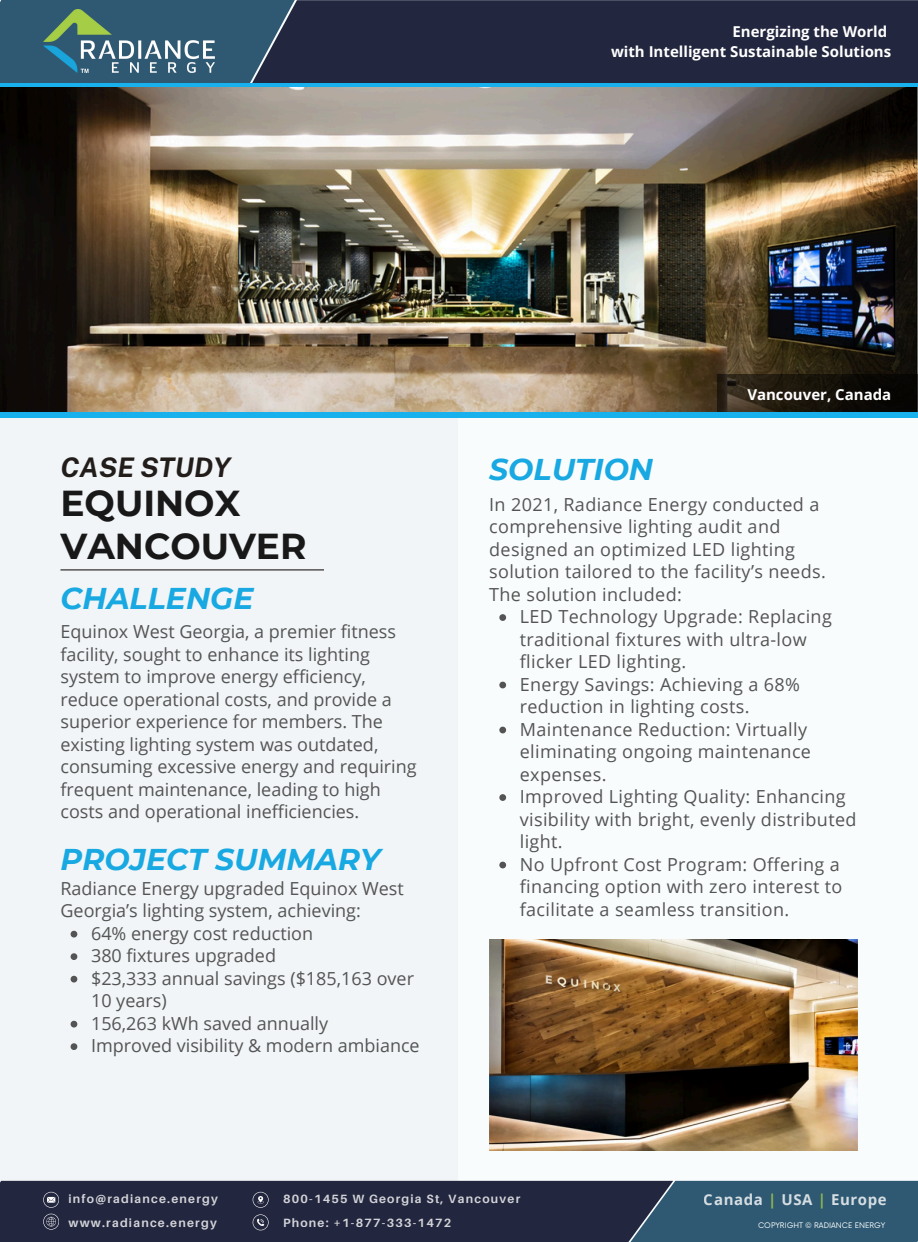
<style>
.page{position:relative;width:918px;height:1242px;background:#f9fcfd}
.page>*{position:absolute;margin:0;border:0;box-sizing:border-box;transform-origin:0 0}
.t1{font:700 36px/42.8px "Montserrat";color:#000}
.t2{font:italic 700 30px "Montserrat";color:#18a8e2}
.t3{font:italic 700 27px "Public Sans";color:#221d1a}
.t4{font:18px/22.5px "Open Sans";letter-spacing:.02em;color:#545454}
.t5{font:18px/22.5px "Open Sans";color:#545454}
.t6{font:700 15px/20.2px "Open Sans";color:#fff;text-align:right}
.t7{font:700 15px "Open Sans";letter-spacing:.04em;color:#fff}
.t8{font:700 12px/24px "Aileron";letter-spacing:.1em;color:#fff}
.t9{font:7.5px "Now";color:#fff}
.s1{color:#a5cf48}
</style>
<div class="page">
<div style="left:295px;top:0;width:623px;height:83px;background:#22263e"></div>
<svg style="left:0;top:0;width:295px;height:83px;background:#3d6375"></svg>
<div style="left:0;top:393px;width:458px;height:821px;background:#f1f5f7"></div>
<svg style="left:0;top:1181px;width:918px;height:61px;background:#27364e"></svg>
<hr style="left:60px;top:569px;width:264px;height:1px;background:#221d1a">
<div style="left:0;top:83px;width:918px;height:335px;background:#19b1ed"></div>
<img style="left:0;top:87px;width:918px;height:324px">
<svg style="left:717px;top:374px;width:201px;height:37px;background:#1b150d"></svg>
<img style="left:489px;top:940px;width:369px;height:210px">
<svg style="left:71px;top:931px;width:6px;height:7px"></svg>
<svg style="left:71px;top:953px;width:6px;height:7px"></svg>
<svg style="left:71px;top:976px;width:6px;height:7px"></svg>
<svg style="left:71px;top:1021px;width:6px;height:7px"></svg>
<svg style="left:71px;top:1043px;width:6px;height:7px"></svg>
<svg style="left:499px;top:614px;width:7px;height:7px"></svg>
<svg style="left:499px;top:682px;width:7px;height:6px"></svg>
<svg style="left:499px;top:727px;width:7px;height:6px"></svg>
<svg style="left:499px;top:794px;width:7px;height:7px"></svg>
<svg style="left:499px;top:862px;width:7px;height:6px"></svg>
<p class="t6" style="left:611px;top:21px;width:282px">Energizing the World<br>with Intelligent Sustainable Solutions</p>
<h5 class="t3" style="left:60px;top:451px;width:172px">CASE STUDY</h5>
<h1 class="t1" style="left:60px;top:482px;width:248px">EQUINOX<br>VANCOUVER</h1>
<p class="t2" style="left:60px;top:580px;width:195px">CHALLENGE</p>
<h5 class="t5" style="left:60px;top:620px;width:358px">Equinox West Georgia, a premier fitness facility, sought to enhance its lighting system to improve energy efficiency, reduce operational costs, and provide a superior experience for members. The existing lighting system was outdated, consuming excessive energy and requiring frequent maintenance, leading to high costs and operational inefficiencies.</h5>
<p class="t2" style="left:60px;top:841px;width:321px">PROJECT SUMMARY</p>
<h4 class="t5" style="left:60px;top:877px;width:345px">Radiance Energy upgraded Equinox West<br>Georgia’s lighting system, achieving:</h4>
<h4 class="t5" style="left:91px;top:922px;width:224px">64% energy cost reduction</h4>
<p class="t5" style="left:91px;top:944px;width:186px">380 fixtures upgraded</p>
<p class="t5" style="left:91px;top:967px;width:324px">$23,333 annual savings ($185,163 over<br>10 years)</p>
<p class="t5" style="left:91px;top:1012px;width:239px">156,263 kWh saved annually</p>
<p class="t5" style="left:91px;top:1034px;width:330px">Improved visibility &amp; modern ambiance</p>
<p class="t2" style="left:489px;top:451px;width:166px">SOLUTION</p>
<p class="t6" style="left:747px;top:385px;width:145px">Vancouver, Canada</p>
<h2 class="t4" style="left:489px;top:492px;width:338px">In 2021, Radiance Energy conducted a comprehensive lighting audit and designed an optimized LED lighting solution tailored to the facility’s needs.<br>The solution included:</h2>
<h3 class="t4" style="left:520px;top:605px;width:314px">LED Technology Upgrade: Replacing traditional fixtures with ultra-low flicker LED lighting.</h3>
<h1 class="t4" style="left:520px;top:672px;width:282px">Energy Savings: Achieving a 68% reduction in lighting costs.</h1>
<h4 class="t4" style="left:520px;top:717px;width:293px">Maintenance Reduction: Virtually eliminating ongoing maintenance expenses.</h4>
<p class="t4" style="left:520px;top:785px;width:338px">Improved Lighting Quality: Enhancing visibility with bright, evenly distributed light.</p>
<p class="t4" style="left:520px;top:852px;width:324px">No Upfront Cost Program: Offering a financing option with zero interest to facilitate a seamless transition.</p>
<p class="t8" style="left:69px;top:1187px;width:151px">info@radiance.energy www.radiance.energy</p>
<p class="t8" style="left:283px;top:1186px;width:239px">800-1455 W Georgia St, Vancouver<br>Phone: +1-877-333-1472</p>
<p class="t7" style="left:704px;top:1189px;width:184px">Canada <span class="s1">|</span> USA <span class="s1">|</span> Europe</p>
<h2 class="t9" style="left:758px;top:1221px;width:129px">COPYRIGHT © RADIANCE ENERGY</h2>
</div>
